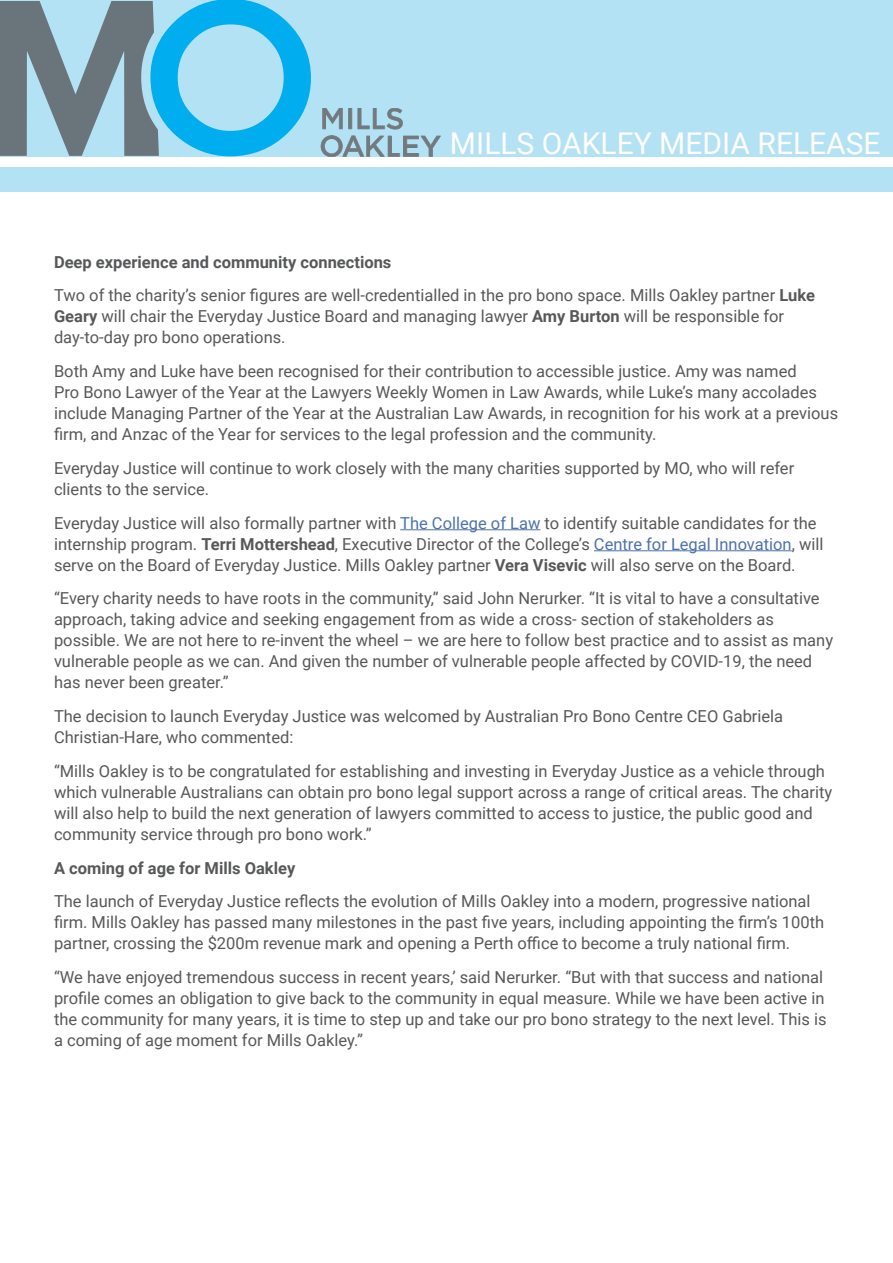
<style>
.page{position:relative;width:893px;height:1263px;background:#fff}
.page>*{position:absolute;margin:0;border:0;box-sizing:border-box;transform-origin:0 0}
.t1{font:30px "Roboto";color:#fffefc}
.t2{font:16.5px/21px "Roboto";color:#57585a}
.t3{font:700 16.5px "Roboto";color:#57585a}
.s1{font-weight:700}
.s2{color:#4d72ac}
</style>
<div class="page">
<div style="left:0;top:0;width:893px;height:191px;background:#b4e2f5"></div>
<svg style="left:0;top:0;width:311px;height:156px"></svg>
<div style="left:0;top:158px;width:893px;height:9px;background:#fff"></div>
<img style="left:311px;top:108px;width:143px;height:50px">
<hr style="left:400px;top:529px;width:140px;height:1px;background:#4d72ac">
<hr style="left:594px;top:550px;width:198px;height:1px;background:#4d72ac">
<h1 class="t1" style="left:450px;top:122px;width:432px">MILLS OAKLEY MEDIA RELEASE</h1>
<p class="t3" style="left:54px;top:250px;width:339px">Deep experience and community connections</p>
<p class="t2" style="left:54px;top:284px;width:762px">Two of the charity’s senior figures are well-credentialled in the pro bono space. Mills Oakley partner <span class="s1">Luke<br>Geary</span> will chair the Everyday Justice Board and managing lawyer <span class="s1">Amy Burton</span> will be responsible for day-to-day pro bono operations.</p>
<p class="t2" style="left:54px;top:360px;width:786px">Both Amy and Luke have been recognised for their contribution to accessible justice. Amy was named<br>Pro Bono Lawyer of the Year at the Lawyers Weekly Women in Law Awards, while Luke’s many accolades include Managing Partner of the Year at the Australian Law Awards, in recognition for his work at a previous firm, and Anzac of the Year for services to the legal profession and the community.</p>
<p class="t2" style="left:54px;top:457px;width:742px">Everyday Justice will continue to work closely with the many charities supported by MO, who will refer clients to the service.</p>
<p class="t2" style="left:54px;top:512px;width:771px">Everyday Justice will also formally partner with <span class="s2">The College of Law</span> to identify suitable candidates for the internship program. <span class="s1">Terri Mottershead</span>, Executive Director of the College’s <span class="s2">Centre for Legal Innovation</span>, will serve on the Board of Everyday Justice. Mills Oakley partner <span class="s1">Vera Visevic</span> will also serve on the Board.</p>
<p class="t2" style="left:54px;top:587px;width:781px">“Every charity needs to have roots in the community,” said John Nerurker. “It is vital to have a consultative approach, taking advice and seeking engagement from as wide a cross- section of stakeholders as possible. We are not here to re-invent the wheel – we are here to follow best practice and to assist as many vulnerable people as we can. And given the number of vulnerable people affected by COVID-19, the need has never been greater.”</p>
<p class="t2" style="left:54px;top:705px;width:731px">The decision to launch Everyday Justice was welcomed by Australian Pro Bono Centre CEO Gabriela<br>Christian-Hare, who commented:</p>
<p class="t2" style="left:54px;top:760px;width:780px">“Mills Oakley is to be congratulated for establishing and investing in Everyday Justice as a vehicle through which vulnerable Australians can obtain pro bono legal support across a range of critical areas. The charity will also help to build the next generation of lawyers committed to access to justice, the public good and community service through pro bono work.”</p>
<p class="t3" style="left:54px;top:856px;width:243px">A coming of age for Mills Oakley</p>
<p class="t2" style="left:54px;top:890px;width:772px">The launch of Everyday Justice reflects the evolution of Mills Oakley into a modern, progressive national firm. Mills Oakley has passed many milestones in the past five years, including appointing the firm’s 100th partner, crossing the $200m revenue mark and opening a Perth office to become a truly national firm.</p>
<p class="t2" style="left:54px;top:966px;width:774px">“We have enjoyed tremendous success in recent years,’ said Nerurker. “But with that success and national profile comes an obligation to give back to the community in equal measure. While we have been active in the community for many years, it is time to step up and take our pro bono strategy to the next level. This is a coming of age moment for Mills Oakley.”</p>
</div>
